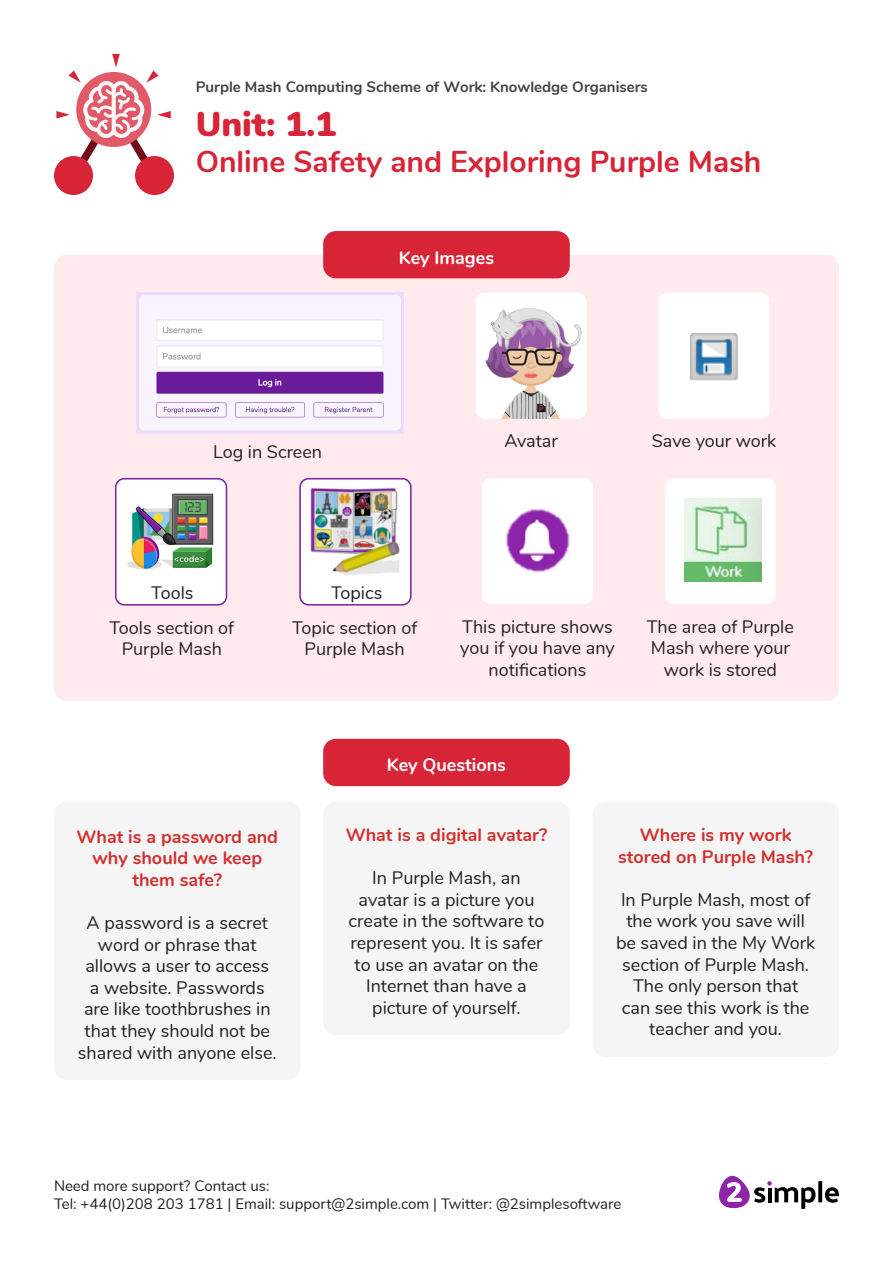
<style>
.page{position:relative;width:893px;height:1263px;background:#fff}
.page>*{position:absolute;margin:0;border:0;box-sizing:border-box;transform-origin:0 0}
.t1{font:900 34.5px "Nunito";color:#d82437}
.t2{font:700 30px "Nunito";color:#d82437}
.t3{font:18px/21.6px "Nunito";color:#231f20;text-align:center}
.t4{font:700 18px/21.6px "Nunito";color:#d32f2f;text-align:center}
.t5{font:700 18px "Nunito";color:#fff}
.t6{font:15px/18px "Nunito";color:#231f20}
.t7{font:700 15px "Nunito";color:#424242}
</style>
<div class="page">
<svg style="left:818px;top:1181px;width:4px;height:21px"></svg>
<svg style="left:825px;top:1187px;width:14px;height:16px"></svg>
<svg style="left:719px;top:1176px;width:96px;height:33px"></svg>
<div style="left:54px;top:156px;width:39px;height:39px;background:#d82437;border-radius:50%"></div>
<div style="left:135px;top:156px;width:39px;height:39px;background:#d82437;border-radius:50%"></div>
<svg style="left:56px;top:54px;width:115px;height:133px"></svg>
<div style="left:54px;top:255px;width:785px;height:446px;background:#ffebee;border-radius:13px"></div>
<div style="left:323px;top:231px;width:247px;height:47px;background:#d82437;border-radius:13px"></div>
<div style="left:323px;top:739px;width:247px;height:47px;background:#d82437;border-radius:13px"></div>
<img style="left:136px;top:293px;width:268px;height:141px">
<img style="left:476px;top:293px;width:111px;height:126px">
<div style="left:659px;top:293px;width:110px;height:126px;background:#fff;border-radius:9px"></div>
<img style="left:691px;top:333px;width:46px;height:47px">
<div style="left:116px;top:479px;width:110px;height:126px;background:#fff;border-radius:9px"></div>
<div style="left:115px;top:478px;width:112px;height:127px;border:2px solid #7b1fa2;border-radius:9px"></div>
<img style="left:127px;top:493px;width:87px;height:77px">
<div style="left:300px;top:479px;width:111px;height:126px;background:#fff;border-radius:9px"></div>
<div style="left:299px;top:478px;width:113px;height:127px;border:2px solid #7b1fa2;border-radius:9px"></div>
<img style="left:310px;top:487px;width:90px;height:88px">
<div style="left:482px;top:478px;width:111px;height:126px;background:#fff;border-radius:9px"></div>
<img style="left:505px;top:508px;width:65px;height:65px">
<div style="left:665px;top:478px;width:111px;height:126px;background:#fff;border-radius:9px"></div>
<img style="left:685px;top:498px;width:76px;height:83px">
<div style="left:592px;top:801px;width:247px;height:256px;background:#f5f5f5;border-radius:13px"></div>
<div style="left:323px;top:801px;width:247px;height:234px;background:#f5f5f5;border-radius:13px"></div>
<div style="left:54px;top:801px;width:247px;height:279px;background:#f5f5f5;border-radius:13px"></div>
<p class="t7" style="left:196px;top:76px;width:454px">Purple Mash Computing Scheme of Work: Knowledge Organisers</p>
<p class="t1" style="left:196px;top:98px;width:142px">Unit: 1.1</p>
<p class="t2" style="left:196px;top:139px;width:567px">Online Safety and Exploring Purple Mash</p>
<p class="t3" style="left:213px;top:439px;width:111px">Log in Screen</p>
<p class="t5" style="left:399px;top:244px;width:97px">Key Images</p>
<p class="t3" style="left:504px;top:429px;width:55px">Avatar</p>
<p class="t3" style="left:652px;top:429px;width:126px">Save your work</p>
<p class="t3" style="left:151px;top:581px;width:44px">Tools</p>
<p class="t3" style="left:110px;top:615px;width:126px">Tools section of<br>Purple Mash</p>
<p class="t3" style="left:331px;top:581px;width:53px">Topics</p>
<p class="t3" style="left:292px;top:615px;width:127px">Topic section of<br>Purple Mash</p>
<p class="t3" style="left:460px;top:615px;width:156px">This picture shows you if you have any notifications</p>
<p class="t3" style="left:647px;top:615px;width:149px">The area of Purple<br>Mash where your work is stored</p>
<p class="t4" style="left:77px;top:824px;width:203px">What is a password and why should we keep them safe?</p>
<p class="t3" style="left:78px;top:911px;width:200px">A password is a secret word or phrase that allows a user to access<br>a website. Passwords are like toothbrushes in that they should not be shared with anyone else.</p>
<p class="t5" style="left:387px;top:752px;width:121px">Key Questions</p>
<p class="t4" style="left:346px;top:823px;width:203px">What is a digital avatar?</p>
<p class="t3" style="left:349px;top:866px;width:197px">In Purple Mash, an avatar is a picture you create in the software to represent you. It is safer to use an avatar on the<br>Internet than have a picture of yourself.</p>
<p class="t4" style="left:618px;top:823px;width:197px">Where is my work stored on Purple Mash?</p>
<p class="t3" style="left:616px;top:888px;width:201px">In Purple Mash, most of the work you save will be saved in the My Work section of Purple Mash.<br>The only person that<br>can see this work is the teacher and you.</p>
<p class="t6" style="left:54px;top:1176px;width:569px">Need more support? Contact us:<br>Tel: +44(0)208 203 1781 | Email: support@2simple.com | Twitter: @2simplesoftware</p>
</div>
